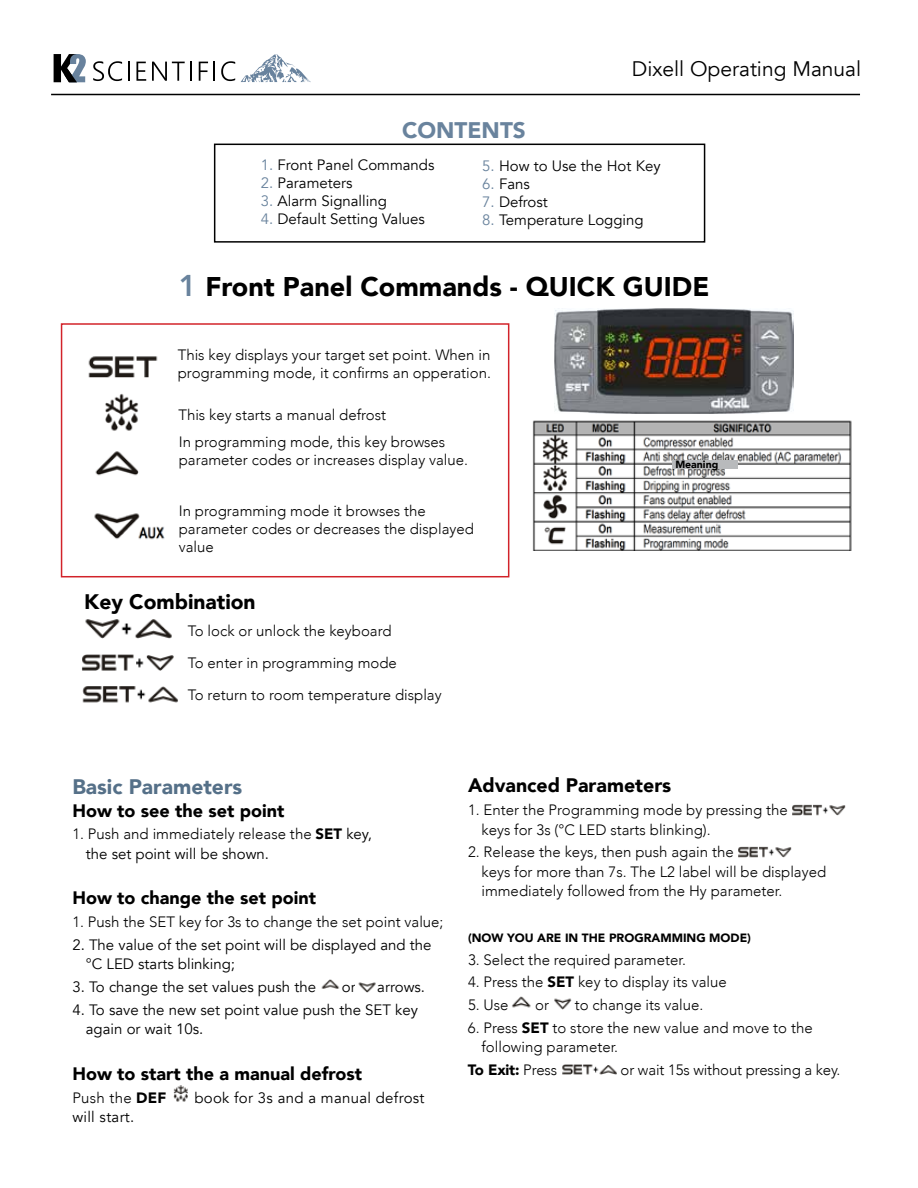
<style>
.page{position:relative;width:918px;height:1188px;background:#fff}
.page>*{position:absolute;margin:0;border:0;box-sizing:border-box;transform-origin:0 0}
.t1{font:900 27px "Avenir";color:#000}
.t2{font:900 22.5px "Avenir";color:#69839d}
.t3{font:21px "Avenir";color:#000}
.t4{font:900 21px "Avenir";color:#557088}
.t5{font:900 21px "Avenir";color:#000}
.t6{font:900 19.5px "Avenir";color:#000}
.t7{font:900 18px "Avenir";color:#000}
.t8{font:300 15px/19.5px "Avenir";color:#000}
.t9{font:15px/19.5px "Avenir";color:#000}
.t10{font:15px "Avenir";letter-spacing:.02em;color:#000}
.t11{font:900 15px "Avenir";letter-spacing:-.01em;color:#000}
.t12{font:900 12px "Avenir";color:#000}
.t13{font:900 10.5px "Avenir";color:#000}
.s1{color:#69839d}
.s2{font-weight:800;font-size:30px;color:#69839d}
.s3{font-weight:900}
.s4{font-weight:400}
.s5{font-weight:300}
</style>
<div class="page">
<svg style="left:241px;top:54px;width:70px;height:28px"></svg>
<svg style="left:93px;top:61px;width:29px;height:20px"></svg>
<svg style="left:128px;top:62px;width:2px;height:19px"></svg>
<svg style="left:136px;top:62px;width:10px;height:19px"></svg>
<svg style="left:152px;top:62px;width:40px;height:19px"></svg>
<svg style="left:199px;top:62px;width:9px;height:19px"></svg>
<svg style="left:214px;top:62px;width:1px;height:19px"></svg>
<svg style="left:221px;top:61px;width:14px;height:20px"></svg>
<svg style="left:54px;top:54px;width:32px;height:28px"></svg>
<hr style="left:51px;top:94px;width:809px;height:1px;background:#000">
<div style="left:214px;top:144px;width:491px;height:99px;border:2px solid #000"></div>
<img style="left:88px;top:356px;width:70px;height:22px">
<img style="left:105px;top:393px;width:34px;height:38px">
<img style="left:95px;top:451px;width:44px;height:25px">
<img style="left:94px;top:513px;width:71px;height:27px">
<img style="left:85px;top:619px;width:87px;height:20px">
<img style="left:82px;top:654px;width:92px;height:17px">
<img style="left:82px;top:686px;width:96px;height:17px">
<img style="left:532px;top:420px;width:320px;height:131px">
<div style="left:673px;top:460px;width:65px;height:9px;background:#b8babc"></div>
<img style="left:321px;top:979px;width:19px;height:10px">
<img style="left:358px;top:982px;width:18px;height:10px">
<img style="left:173px;top:1085px;width:15px;height:17px">
<img style="left:792px;top:805px;width:54px;height:10px">
<img style="left:738px;top:847px;width:54px;height:10px">
<img style="left:512px;top:996px;width:19px;height:12px">
<img style="left:554px;top:998px;width:18px;height:12px">
<img style="left:562px;top:1064px;width:55px;height:11px">
<div style="left:61px;top:323px;width:448px;height:254px;border:2px solid #d2232a"></div>
<img style="left:554px;top:309px;width:240px;height:105px">
<h3 class="t3" style="left:632px;top:56px;width:231px">Dixell Operating Manual</h3>
<h2 class="t2" style="left:402px;top:111px;width:125px">CONTENTS</h2>
<p class="t9" style="left:261px;top:155px;width:175px"><span class="s1">1.</span> Front Panel Commands</p>
<p class="t9" style="left:261px;top:173px;width:93px"><span class="s1">2.</span> Parameters</p>
<p class="t9" style="left:261px;top:191px;width:128px"><span class="s1">3.</span> Alarm Signalling</p>
<p class="t9" style="left:261px;top:209px;width:166px"><span class="s1">4.</span> Default Setting Values</p>
<p class="t9" style="left:482px;top:157px;width:180px"><span class="s1">5.</span> How to Use the Hot Key</p>
<p class="t9" style="left:482px;top:175px;width:49px"><span class="s1">6.</span> Fans</p>
<p class="t9" style="left:482px;top:193px;width:67px"><span class="s1">7.</span> Defrost</p>
<p class="t9" style="left:482px;top:211px;width:163px"><span class="s1">8.</span> Temperature Logging</p>
<h1 class="t1" style="left:179px;top:264px;width:532px"><span class="s2">1</span> Front Panel Commands - QUICK GUIDE</h1>
<p class="t8" style="left:178px;top:345px;width:315px;line-height:18px">This key displays your target set point. When in programming mode, it confirms an opperation.</p>
<p class="t8" style="left:178px;top:401px;width:268px;line-height:27.5px">This key starts a manual defrost<br>In programming mode, this key browses</p>
<p class="t8" style="left:179px;top:450px;width:291px">parameter codes or increases display value.</p>
<p class="t8" style="left:179px;top:502px;width:297px;line-height:18px">In programming mode it browses the parameter codes or decreases the displayed value</p>
<h3 class="t5" style="left:84px;top:583px;width:173px">Key Combination</h3>
<p class="t8" style="left:188px;top:615px;width:255px;line-height:32.2px">To lock or unlock the keyboard<br>To enter in programming mode<br>To return to room temperature display</p>
<p class="t13" style="left:675px;top:455px;width:44px">Meaning</p>
<h3 class="t4" style="left:72px;top:769px;width:171px">Basic Parameters</h3>
<p class="t7" style="left:72px;top:795px;width:214px">How to see the set point</p>
<p class="t8" style="left:86px;top:824px;width:288px;text-indent:-14px">1. Push and immediately release the <span class="s3">SET</span> <span class="s4">key, the set point will be shown.</span></p>
<p class="t7" style="left:72px;top:883px;width:245px">How to change the set point</p>
<p class="t8" style="left:72px;top:912px;width:373px">1. Push the SET key for 3s to change the set point value;</p>
<p class="t9" style="left:86px;top:935px;width:347px;text-indent:-14px">2. The value of the set point will be displayed and the °C LED starts blinking;</p>
<p class="t9" style="left:72px;top:977px;width:245px">3. To change the set values push the</p>
<p class="t9" style="left:342px;top:977px;width:15px">or</p>
<p class="t9" style="left:377px;top:977px;width:49px">arrows.</p>
<p class="t9" style="left:86px;top:1000px;width:334px;text-indent:-14px">4. To save the new set point value push the SET key again or wait 10s.</p>
<p class="t7" style="left:72px;top:1058px;width:291px">How to start the a manual defrost</p>
<p class="t8" style="left:72px;top:1088px;width:96px">Push the <span class="s3">DEF</span></p>
<p class="t10" style="left:194px;top:1088px;width:232px">book for 3s and a manual defrost</p>
<p class="t10" style="left:72px;top:1108px;width:64px">will start.</p>
<h3 class="t6" style="left:468px;top:769px;width:205px">Advanced Parameters</h3>
<p class="t8" style="left:482px;top:800px;width:308px;text-indent:-14px">1. Enter the Programming mode by pressing the keys for 3s (°C LED starts blinking).</p>
<p class="t8" style="left:482px;top:842px;width:346px;text-indent:-13px">2. Release the keys, then push again the<br>keys for more than 7s. The L2 label will be displayed immediately followed from the Hy parameter.</p>
<p class="t12" style="left:468px;top:927px;width:285px">(NOW YOU ARE IN THE PROGRAMMING MODE)</p>
<p class="t8" style="left:468px;top:950px;width:219px">3. Select the required parameter.</p>
<p class="t8" style="left:468px;top:972px;width:260px">4. Press the <span class="s3">SET</span> key to display its value</p>
<p class="t8" style="left:468px;top:995px;width:42px">5. Use</p>
<p class="t8" style="left:535px;top:995px;width:15px">or</p>
<p class="t8" style="left:575px;top:995px;width:130px">to change its value.</p>
<p class="t8" style="left:481px;top:1018px;width:333px;text-indent:-14px">6. Press <span class="s3">SET</span> to store the new value and move to the following parameter.</p>
<p class="t11" style="left:468px;top:1057px;width:91px">To Exit: <span class="s5">Press</span></p>
<p class="t8" style="left:621px;top:1060px;width:221px">or wait 15s without pressing a key.</p>
</div>
